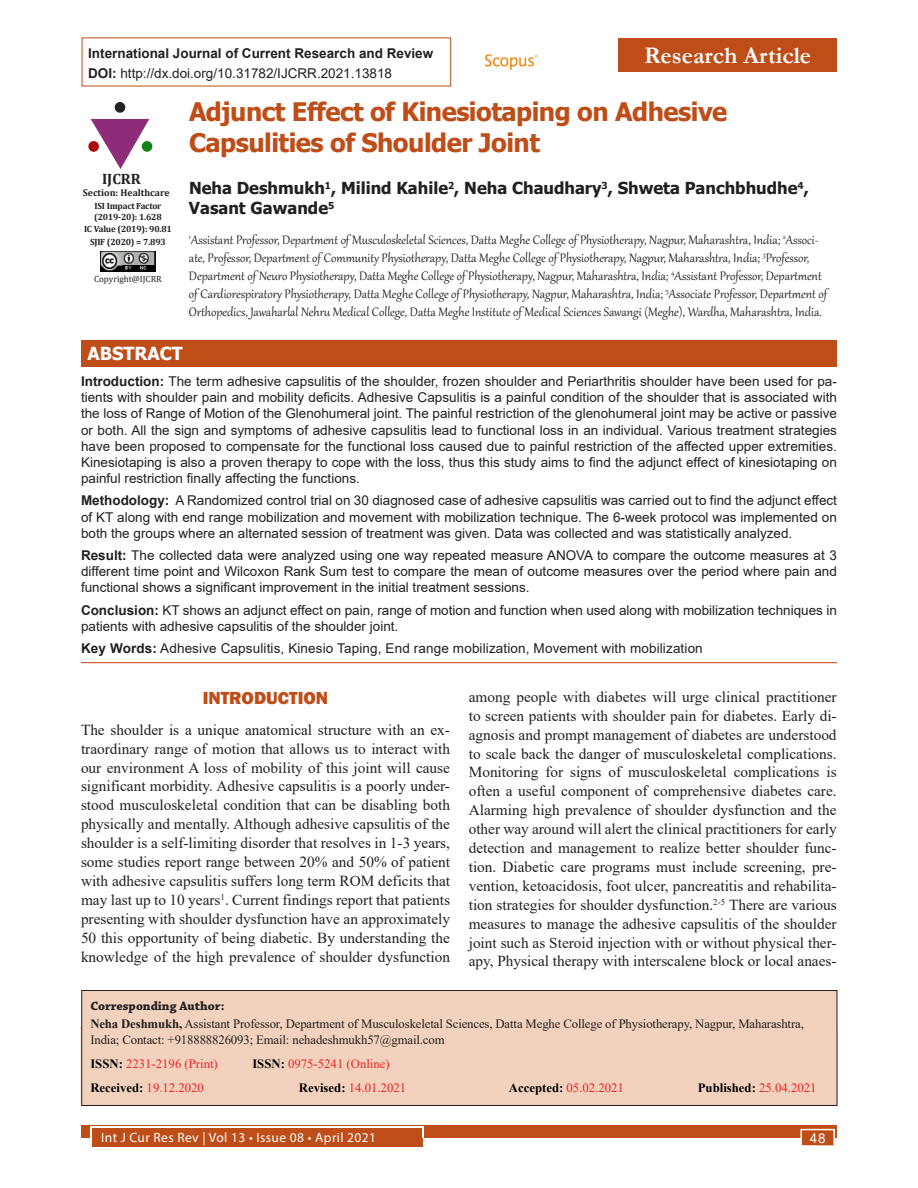
<style>
.page{position:relative;width:918px;height:1188px;background:#fff}
.page>*{position:absolute;margin:0;border:0;box-sizing:border-box;transform-origin:0 0}
.Article_title{font:700 25.5px/30.6px "Tahoma";letter-spacing:-.02em;color:#be4d18}
.Articles{font:700 24px "Garamond";color:#fff}
.Head_1{font:800 18px "Franklin Gothic";color:#be4d18}
.t1{font:700 18px "Tahoma";color:#fff}
.Author_name{font:700 16.5px/19.8px "Tahoma";color:#231f20}
.Text_copy{font:15.3px/18.9px "Times New Roman";color:#231f20;text-align:justify}
.Author_affiliation{font:15px/18px "Gabriola";color:#231f20}
.t2{font:700 15px "Cambria";color:#231f20}
.Abstract_text{font:13.5px/16.2px "Arial";color:#231f20;text-align:justify}
.Keywords{font:13.5px "Arial";letter-spacing:.01em;color:#231f20}
.t3{font:700 13.5px "Arial";color:#231f20}
.t4{font:13.5px "Myriad Pro";letter-spacing:.03em;color:#fff}
.t5{font:13.5px "Arial";color:#fff}
.Corresponding_text{font:12.75px/15.3px "Times New Roman";letter-spacing:-.01em;color:#231f20}
.Corresponding_text-2{font:12.75px "Times New Roman";color:#ee1d23}
.Corresponding_text-3{font:12.75px "Times New Roman";color:#ee2123}
.Corresponding_head{font:700 12.75px "Chaparral Pro";color:#231f20}
.Corresponding_text-4{font:700 12.75px "Times New Roman";color:#000}
.t6{font:700 9.75px "Cambria";color:#231f20}
.t7{font:700 9px/10.8px "Cambria";letter-spacing:-.02em;color:#231f20}
.Text{font:9px "Cambria";color:#231f20}
.s1{font-weight:700}
.s2{font-weight:700;color:#000}
.s3{font-weight:400;color:#ee1d23}
</style>
<div class="page">
<div style="left:81px;top:1125px;width:756px;height:13px;background:#be4d18"></div>
<div style="left:92px;top:1128px;width:330px;height:19px;background:#be4d18"></div>
<hr style="left:90px;top:1127px;width:333px;height:1px;background:#fff">
<svg style="left:90px;top:1128px;width:2px;height:10px"></svg>
<svg style="left:422px;top:1127px;width:2px;height:11px"></svg>
<div style="left:800px;top:1129px;width:35px;height:17px;background:#be4d18;border:2px solid #fff"></div>
<div style="left:81px;top:990px;width:756px;height:116px;background:#f2d2bd;border:1px solid #231f20"></div>
<div style="left:618px;top:38px;width:219px;height:34px;background:#be4d18"></div>
<img style="left:485px;top:54px;width:53px;height:16px">
<svg style="left:91px;top:119px;width:58px;height:50px"></svg>
<div style="left:142px;top:141px;width:10px;height:11px;background:#128117;border-radius:50%"></div>
<div style="left:115px;top:102px;width:10px;height:11px;background:#232323;border-radius:50%"></div>
<div style="left:88px;top:141px;width:11px;height:11px;background:#ac0b0b;border-radius:50%"></div>
<img style="left:101px;top:252px;width:54px;height:19px">
<img style="left:123px;top:265px;width:31px;height:5px">
<hr style="left:81px;top:662px;width:756px;height:1px;background:#cd542a">
<div style="left:81px;top:340px;width:756px;height:27px;background:#be4d18"></div>
<p class="t3" style="left:88px;top:43px;width:347px">International Journal of Current Research and Review</p>
<p class="Articles" style="left:644px;top:39px;width:169px">Research Article</p>
<p class="Abstract_text" style="left:88px;top:65px;width:305px"><span class="s1">DOI:</span> http://dx.doi.org/10.31782/IJCRR.2021.13818</p>
<p class="t2" style="left:102px;top:168px;width:40px">IJCRR</p>
<p class="t6" style="left:83px;top:186px;width:88px">Section: Healthcare</p>
<p class="t7" style="left:94px;top:200px;width:69px">ISI Impact Factor (2019-20): 1.628</p>
<p class="t7" style="left:84px;top:224px;width:89px">IC Value (2019): 90.81</p>
<p class="t7" style="left:90px;top:236px;width:77px">SJIF (2020) = 7.893</p>
<p class="Text" style="left:94px;top:273px;width:69px">Copyright@IJCRR</p>
<p class="Article_title" style="left:189px;top:98px;width:540px">Adjunct Effect of Kinesiotaping on Adhesive<br>Capsulities of Shoulder Joint</p>
<p class="Author_name" style="left:189px;top:179px;width:621px">Neha Deshmukh<sup>1</sup>, Milind Kahile<sup>2</sup>, Neha Chaudhary<sup>3</sup>, Shweta Panchbhudhe<sup>4</sup>,<br>Vasant Gawande<sup>5</sup></p>
<p class="Author_affiliation" style="left:189px;top:230px;width:640px"><sup>1</sup>Assistant Professor, Department of Musculoskeletal Sciences, Datta Meghe College of Physiotherapy, Nagpur, Maharashtra, India; <sup>2</sup>Associ&shy;ate, Professor, Department of Community Physiotherapy, Datta Meghe College of Physiotherapy, Nagpur, Maharashtra, India; <sup>3</sup>Professor, Department of Neuro Physiotherapy, Datta Meghe College of Physiotherapy, Nagpur, Maharashtra, India; <sup>4</sup>Assistant Professor, Department of Cardiorespiratory Physiotherapy, Datta Meghe College of Physiotherapy, Nagpur, Maharashtra, India; <sup>5</sup>Associate Professor, Department of Orthopedics, Jawaharlal Nehru Medical College, Datta Meghe Institute of Medical Sciences Sawangi (Meghe), Wardha, Maharashtra, India.</p>
<p class="t1" style="left:87px;top:341px;width:97px">ABSTRACT</p>
<p class="Abstract_text" style="left:81px;top:373px;width:758px"><span class="s1">Introduction:</span> The term adhesive capsulitis of the shoulder, frozen shoulder and Periarthritis shoulder have been used for pa&shy;tients with shoulder pain and mobility deficits. Adhesive Capsulitis is a painful condition of the shoulder that is associated with the loss of Range of Motion of the Glenohumeral joint. The painful restriction of the glenohumeral joint may be active or passive or both. All the sign and symptoms of adhesive capsulitis lead to functional loss in an individual. Various treatment strategies have been proposed to compensate for the functional loss caused due to painful restriction of the affected upper extremities.<br>Kinesiotaping is also a proven therapy to cope with the loss, thus this study aims to find the adjunct effect of kinesiotaping on painful restriction finally affecting the functions.</p>
<p class="Abstract_text" style="left:81px;top:493px;width:758px"><span class="s1">Methodology:</span> A Randomized control trial on 30 diagnosed case of adhesive capsulitis was carried out to find the adjunct effect of KT along with end range mobilization and movement with mobilization technique. The 6-week protocol was implemented on both the groups where an alternated session of treatment was given. Data was collected and was statistically analyzed.</p>
<p class="Abstract_text" style="left:81px;top:547px;width:757px"><span class="s1">Result:</span> The collected data were analyzed using one way repeated measure ANOVA to compare the outcome measures at 3 different time point and Wilcoxon Rank Sum test to compare the mean of outcome measures over the period where pain and functional shows a significant improvement in the initial treatment sessions.</p>
<p class="Abstract_text" style="left:81px;top:602px;width:757px"><span class="s1">Conclusion:</span> KT shows an adjunct effect on pain, range of motion and function when used along with mobilization techniques in patients with adhesive capsulitis of the shoulder joint.</p>
<p class="Keywords" style="left:81px;top:639px;width:623px"><span class="s1">Key Words:</span> Adhesive Capsulitis, Kinesio Taping, End range mobilization, Movement with mobilization</p>
<p class="Head_1" style="left:203px;top:686px;width:127px">INTRODUCTION</p>
<p class="Text_copy" style="left:81px;top:720px;width:371px">The shoulder is a unique anatomical structure with an ex&shy;traordinary range of motion that allows us to interact with our environment A loss of mobility of this joint will cause significant morbidity. Adhesive capsulitis is a poorly under&shy;stood musculoskeletal condition that can be disabling both physically and mentally. Although adhesive capsulitis of the shoulder is a self-limiting disorder that resolves in 1-3 years, some studies report range between 20% and 50% of patient with adhesive capsulitis suffers long term ROM deficits that may last up to 10 years<sup>1</sup>. Current findings report that patients presenting with shoulder dysfunction have an approximately 50 this opportunity of being diabetic. By understanding the knowledge of the high prevalence of shoulder dysfunction</p>
<p class="Text_copy" style="left:469px;top:687px;width:369px">among people with diabetes will urge clinical practitioner to screen patients with shoulder pain for diabetes. Early di&shy;agnosis and prompt management of diabetes are understood to scale back the danger of musculoskeletal complications.<br>Monitoring for signs of musculoskeletal complications is often a useful component of comprehensive diabetes care.<br>Alarming high prevalence of shoulder dysfunction and the other way around will alert the clinical practitioners for early detection and management to realize better shoulder func&shy;tion. Diabetic care programs must include screening, pre&shy;vention, ketoacidosis, foot ulcer, pancreatitis and rehabilita&shy;tion strategies for shoulder dysfunction.<sup>2-5</sup> There are various measures to manage the adhesive capsulitis of the shoulder joint such as Steroid injection with or without physical ther&shy;apy, Physical therapy with interscalene block or local anaes-</p>
<p class="Corresponding_head" style="left:90px;top:998px;width:136px">Corresponding Author:</p>
<p class="Corresponding_text" style="left:90px;top:1016px;width:715px"><span class="s1">Neha Deshmukh,</span> Assistant Professor, Department of Musculoskeletal Sciences, Datta Meghe College of Physiotherapy, Nagpur, Maharashtra,<br>India; Contact: +918888826093; Email: nehadeshmukh57@gmail.com</p>
<p class="Corresponding_text-3" style="left:90px;top:1055px;width:129px"><span class="s2">ISSN:</span> 2231-2196 (Print)</p>
<p class="Corresponding_text-3" style="left:252px;top:1055px;width:139px"><span class="s2">ISSN:</span> 0975-5241 (Online)</p>
<p class="Corresponding_text-2" style="left:90px;top:1079px;width:115px"><span class="s2">Received:</span> 19.12.2020</p>
<p class="Corresponding_text-2" style="left:299px;top:1079px;width:109px"><span class="s2">Revised:</span> 14.01.2021</p>
<p class="Corresponding_text-2" style="left:509px;top:1079px;width:117px"><span class="s2">Accepted:</span> 05.02.2021</p>
<p class="Corresponding_text-4" style="left:698px;top:1079px;width:120px">Published: <span class="s3">25.04.2021</span></p>
<p class="t4" style="left:101px;top:1129px;width:277px">Int J Cur Res Rev | Vol 13 • Issue 08 • April 2021</p>
<p class="t5" style="left:810px;top:1129px;width:17px">48</p>
</div>
